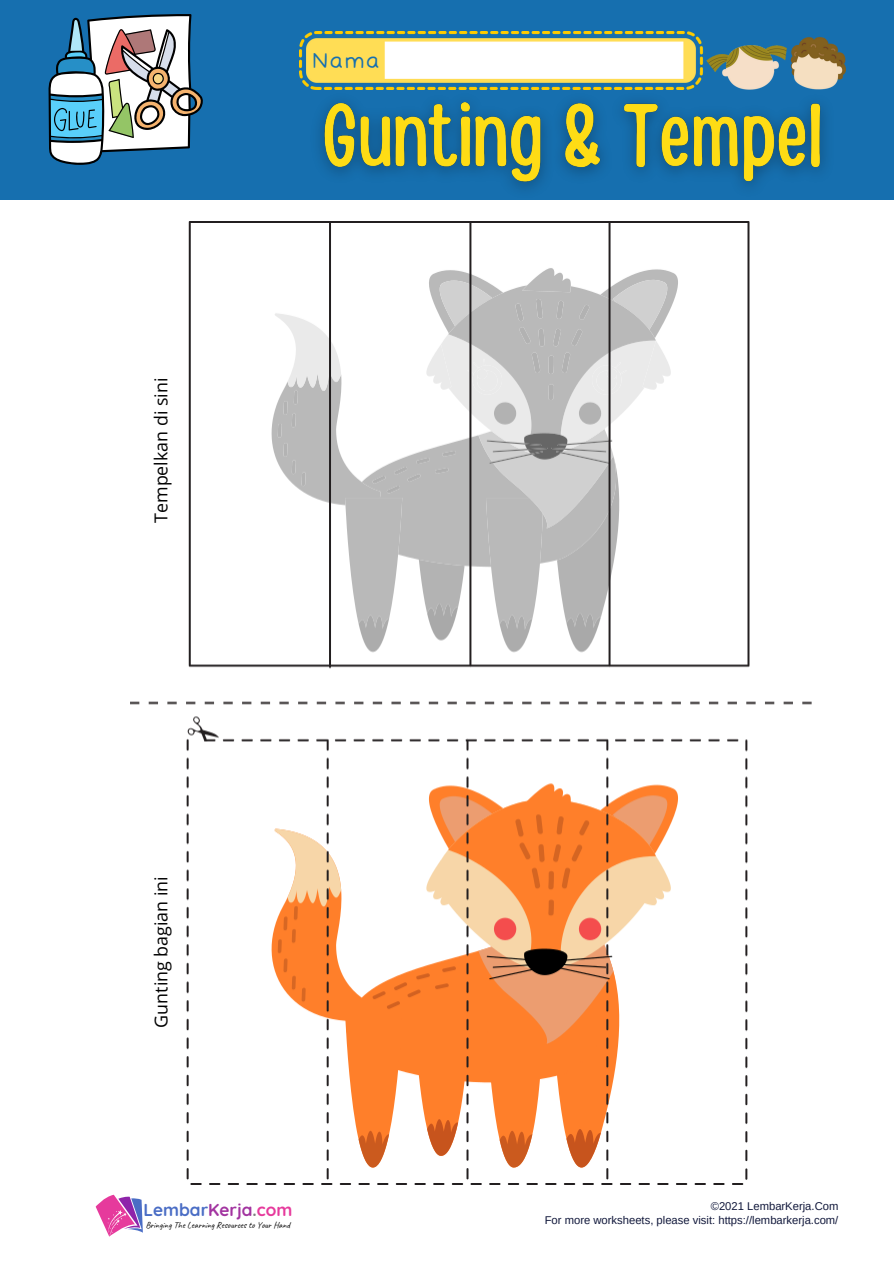
<style>
.page{position:relative;width:894px;height:1264px;background:#fff}
.page>*{position:absolute;margin:0;border:0;box-sizing:border-box;transform-origin:0 0}
.t1{font:21.3px "Irene Florentina";color:#166faf}
.t2{font:17.85px "Open Sans";color:#000}
.t3{font:700 17.25px "Quicksand";color:#4a6dc5}
.t4{font:11.25px "Arimo";color:#11183b}
.t5{font:9px "Caveat";color:#000}
.s1{color:#a234a0}
.s2{color:#7e7e7e}
.s3{color:#e63a9c}
</style>
<div class="page">
<div style="left:0;top:0;width:893px;height:199px;background:#166faf"></div>
<svg style="left:48px;top:14px;width:155px;height:151px"></svg>
<img style="left:299px;top:31px;width:545px;height:28px">
<div style="left:312px;top:43px;width:68px;height:35px;background:#fd5;border-radius:6px"></div>
<svg style="left:96px;top:1194px;width:47px;height:42px"></svg>
<img style="left:130px;top:221px;width:682px;height:963px">
<img style="left:299px;top:59px;width:545px;height:141px">
<p class="t2" style="left:148px;top:523px;width:146px;rotate:-90deg">Tempelkan di sini</p>
<p class="t1" style="left:312px;top:47px;width:70px">Nama</p>
<p class="t2" style="left:148px;top:1027px;width:153px;rotate:-90deg">Gunting bagian ini</p>
<p class="t3" style="left:143px;top:1198px;width:150px">Lembar<span class="s1">Kerja</span><span class="s2">.</span><span class="s3">com</span></p>
<p class="t5" style="left:146px;top:1219px;width:146px">Bringing The Learning Resources to Your Hand</p>
<p class="t4" style="left:710px;top:1199px;width:129px">©2021 LembarKerja.Com</p>
<p class="t4" style="left:544px;top:1214px;width:295px">For more worksheets, please visit: https://lembarkerja.com/</p>
</div>
